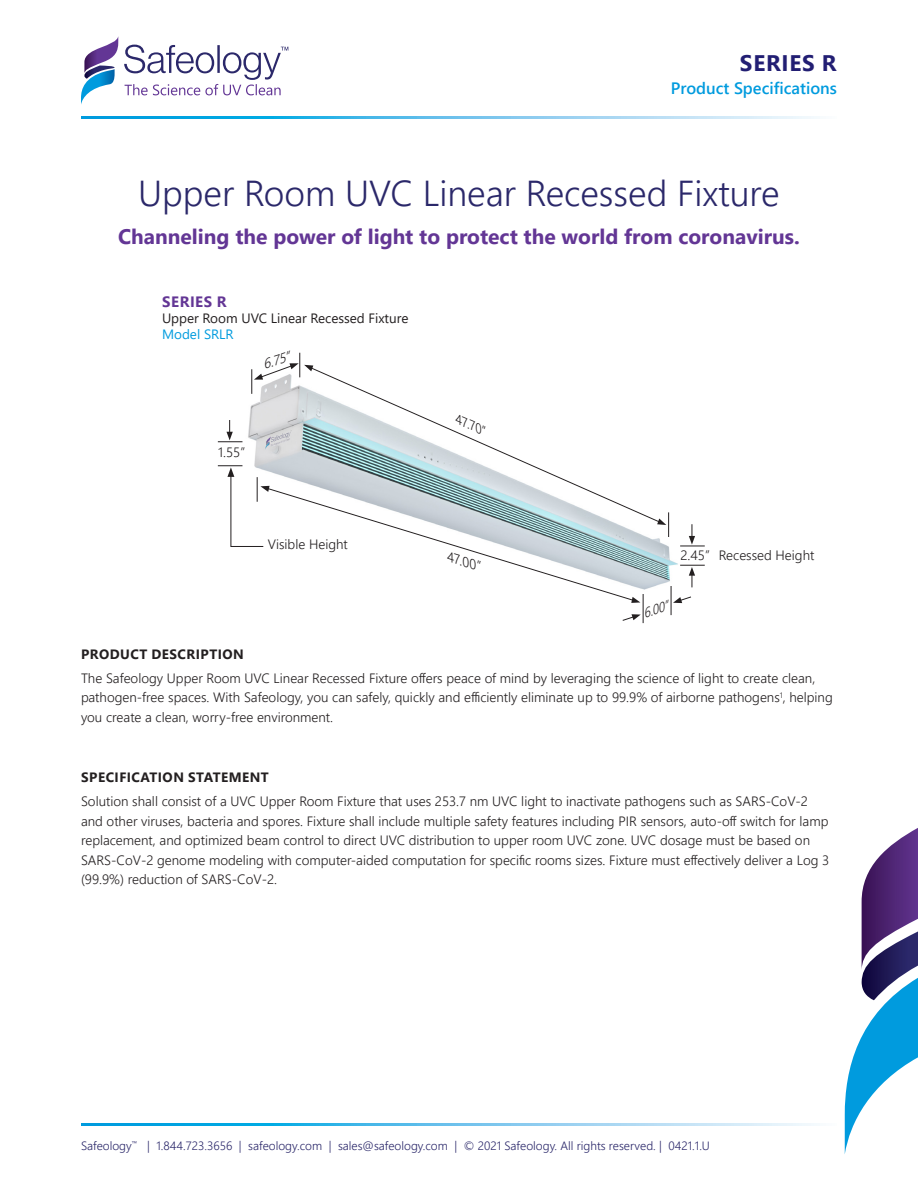
<style>
.page{position:relative;width:918px;height:1188px;background:#fff}
.page>*{position:absolute;margin:0;border:0;box-sizing:border-box;transform-origin:0 0}
.t1{font:300 36px "Segoe UI";color:#2b286a}
.t2{font:700 22.5px "Segoe UI";letter-spacing:.035em;color:#221e73}
.t3{font:700 21px "Segoe UI";color:#633695}
.t4{font:600 16.5px "Segoe UI";color:#009bde}
.t5{font:700 15px "Segoe UI";letter-spacing:.035em;color:#633695}
.t6{font:300 13.5px/19.5px "Segoe UI";color:#231f20}
.t7{font:700 13.5px "Segoe UI";letter-spacing:.035em;color:#231f20}
.t8{font:13.5px "Segoe UI";color:#231f20}
.t9{font:italic 300 13.5px "Segoe UI";color:#231f20}
.t10{font:13.5px "Segoe UI";color:#009bde}
.t11{font:italic 300 13.5px "Segoe UI";color:#231f20;scale:.9 1}
.t12{font:italic 300 13.05px "Segoe UI";color:#231f20}
.t13{font:300 12px "Segoe UI";color:#2b286a}
</style>
<div class="page">
<svg style="left:845px;top:828px;width:73px;height:325px"></svg>
<svg style="left:81px;top:1123px;width:736px;height:2px"></svg>
<img style="left:231px;top:365px;width:457px;height:248px">
<svg style="left:81px;top:117px;width:736px;height:2px"></svg>
<svg style="left:124px;top:45px;width:164px;height:50px"></svg>
<svg style="left:81px;top:37px;width:37px;height:68px"></svg>
<svg style="left:218px;top:420px;width:24px;height:22px"></svg>
<svg style="left:218px;top:465px;width:426px;height:158px"></svg>
<svg style="left:309px;top:366px;width:352px;height:157px"></svg>
<svg style="left:251px;top:353px;width:62px;height:41px"></svg>
<svg style="left:657px;top:512px;width:12px;height:25px"></svg>
<svg style="left:680px;top:524px;width:25px;height:23px"></svg>
<svg style="left:671px;top:565px;width:34px;height:50px"></svg>
<h2 class="t2" style="left:740px;top:42px;width:98px">SERIES R</h2>
<p class="t4" style="left:671px;top:73px;width:168px">Product Specifications</p>
<p class="t1" style="left:138px;top:159px;width:643px">Upper Room UVC Linear Recessed Fixture</p>
<p class="t3" style="left:118px;top:217px;width:683px">Channeling the power of light to protect the world from coronavirus.</p>
<p class="t5" style="left:162px;top:287px;width:66px">SERIES R</p>
<p class="t8" style="left:162px;top:306px;width:248px">Upper Room UVC Linear Recessed Fixture</p>
<p class="t10" style="left:162px;top:322px;width:73px">Model SRLR</p>
<p class="t9" style="left:259px;top:352px;width:29px;rotate:-18deg">6.75”</p>
<p class="t6" style="left:218px;top:442px;width:29px">1.55”</p>
<p class="t6" style="left:268px;top:533px;width:81px">Visible Height</p>
<p class="t12" style="left:462px;top:408px;width:35px;rotate:23deg">47.70”</p>
<p class="t9" style="left:452px;top:544px;width:37px;rotate:17deg">47.00”</p>
<p class="t6" style="left:680px;top:544px;width:31px">2.45”</p>
<p class="t6" style="left:719px;top:544px;width:97px">Recessed Height</p>
<p class="t11" style="left:639px;top:601px;width:30px;rotate:-18deg">6.00”</p>
<p class="t7" style="left:81px;top:641px;width:164px">PRODUCT DESCRIPTION</p>
<p class="t6" style="left:81px;top:667px;width:753px">The Safeology Upper Room UVC Linear Recessed Fixture offers peace of mind by leveraging the science of light to create clean, pathogen-free spaces. With Safeology, you can safely, quickly and efficiently eliminate up to 99.9% of airborne pathogens<sup>1</sup>, helping you create a clean, worry-free environment.</p>
<p class="t7" style="left:81px;top:765px;width:189px">SPECIFICATION STATEMENT</p>
<p class="t6" style="left:81px;top:790px;width:750px">Solution shall consist of a UVC Upper Room Fixture that uses 253.7 nm UVC light to inactivate pathogens such as SARS-CoV-2 and other viruses, bacteria and spores. Fixture shall include multiple safety features including PIR sensors, auto-off switch for lamp replacement, and optimized beam control to direct UVC distribution to upper room UVC zone. UVC dosage must be based on SARS-CoV-2 genome modeling with computer-aided computation for specific rooms sizes. Fixture must effectively deliver a Log 3 (99.9%) reduction of SARS-CoV-2.</p>
<p class="t13" style="left:81px;top:1135px;width:630px">Safeology<sup>™</sup> | 1.844.723.3656 | safeology.com | sales@safeology.com | © 2021 Safeology. All rights reserved. | 0421.1.U</p>
</div>
